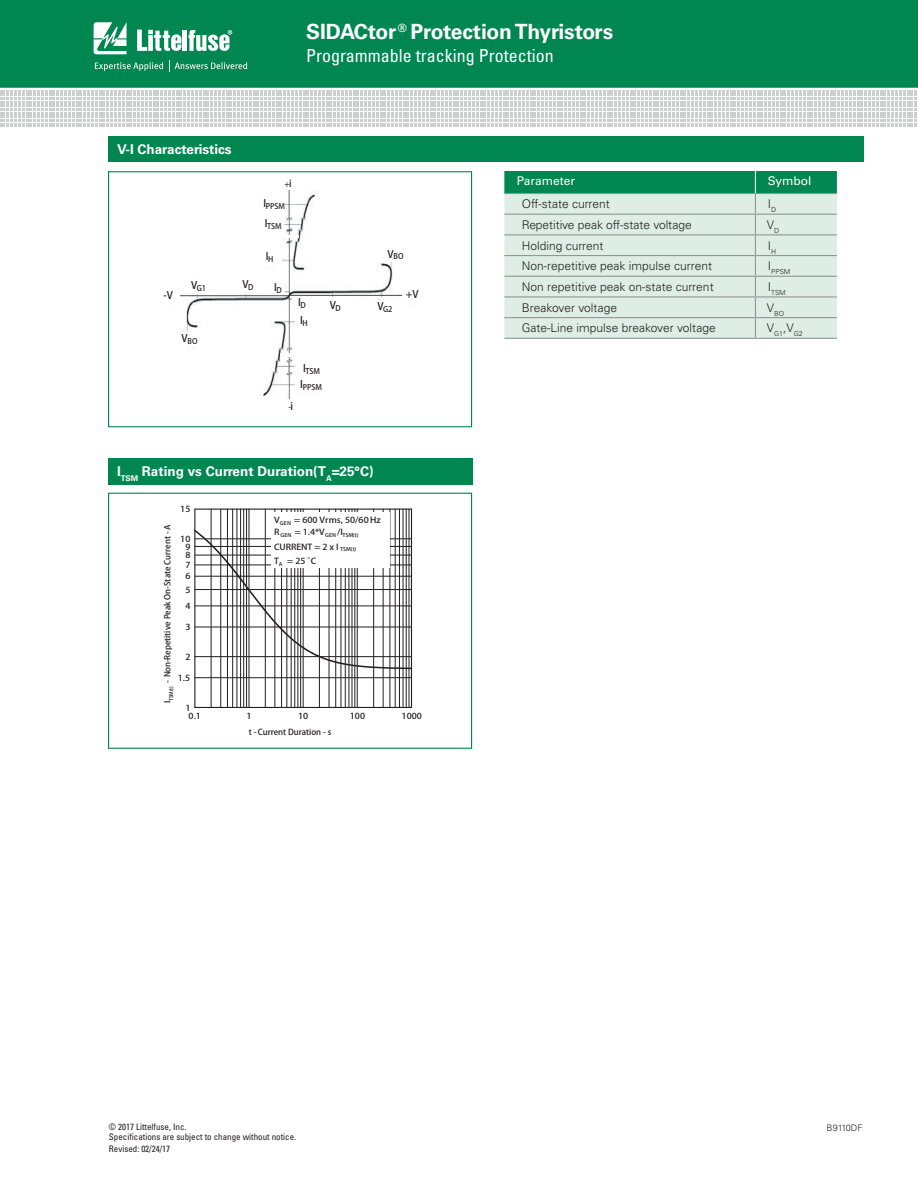
<style>
.page{position:relative;width:918px;height:1188px;background:#fff}
.page>*{position:absolute;margin:0;border:0;box-sizing:border-box;transform-origin:0 0}
.t1{font:700 21px "Univers LT Std";letter-spacing:-.015em;color:#fff}
.t2{font:condensed 18px "Univers LT Std";color:#fff}
.t3{font:700 13.5px "Univers LT Std";color:#fff}
.t4{font:300 12px "Univers LT Std";color:#231f20}
.t5{font:12px "Univers LT Std";color:#fff}
.t6{font:10.35px "Helvetica";color:#231f20;scale:.96 1}
.t7{font:condensed 9px/10.5px "Univers LT Std";color:#231f20}
.t8{font:300 9px "Univers LT Std";color:#231f20}
.t9{font:8.25px "Helvetica Neue Bold G Bpc EUC H";color:#221f21;scale:1.09 1}
.t10{font:8.25px "Helvetica Neue Bold G Bpc EUC H";color:#221f21}
.t11{font:7.8px "Helvetica";color:#231f20;scale:.96 1}
.t12{font:300 7.05px "Univers LT Std";color:#231f20}
.t13{font:5.1px "Helvetica Neue Bold G Bpc EUC H";color:#221f21;scale:1.09 1}
.s1{font-size:9.75px}
.s2{font-size:10.35px}
</style>
<div class="page">
<div style="left:0;top:0;width:918px;height:88px;background:#008751"></div>
<svg style="left:94px;top:22px;width:33px;height:32px"></svg>
<hr style="left:183px;top:30px;width:4px;height:21px;background:#fff">
<svg style="left:188px;top:30px;width:44px;height:21px"></svg>
<svg style="left:137px;top:30px;width:44px;height:21px"></svg>
<svg style="left:95px;top:62px;width:68px;height:9px"></svg>
<svg style="left:169px;top:61px;width:78px;height:11px"></svg>
<svg style="left:0;top:90px;width:917px;height:35px"></svg>
<div style="left:108px;top:136px;width:756px;height:26px;background:#008751"></div>
<img style="left:180px;top:190px;width:222px;height:210px">
<div style="left:258px;top:217px;width:26px;height:14px;background:#fff"></div>
<div style="left:257px;top:231px;width:25px;height:14px;background:#fff"></div>
<div style="left:295px;top:314px;width:26px;height:14px;background:#fff"></div>
<div style="left:259px;top:197px;width:26px;height:14px;background:#fff"></div>
<div style="left:296px;top:378px;width:26px;height:14px;background:#fff"></div>
<div style="left:297px;top:362px;width:25px;height:14px;background:#fff"></div>
<div style="left:295px;top:345px;width:26px;height:16px;background:#fff"></div>
<div style="left:184px;top:279px;width:26px;height:14px;background:#fff"></div>
<div style="left:381px;top:247px;width:26px;height:15px;background:#fff"></div>
<div style="left:175px;top:332px;width:26px;height:15px;background:#fff"></div>
<div style="left:370px;top:300px;width:26px;height:14px;background:#fff"></div>
<div style="left:233px;top:278px;width:26px;height:14px;background:#fff"></div>
<svg style="left:282px;top:236px;width:16px;height:2px"></svg>
<hr style="left:281px;top:353px;width:15px;height:3px;background:#fff">
<div style="left:292px;top:296px;width:22px;height:14px;background:#fff"></div>
<div style="left:263px;top:281px;width:21px;height:14px;background:#fff"></div>
<div style="left:326px;top:299px;width:21px;height:14px;background:#fff"></div>
<div style="left:257px;top:250px;width:25px;height:15px;background:#fff"></div>
<div style="left:108px;top:171px;width:364px;height:256px;border:1px solid #008751"></div>
<svg style="left:504px;top:171px;width:333px;height:167px;background:#bddbce"></svg>
<hr style="left:504px;top:338px;width:251px;height:1px;background:#939598">
<hr style="left:755px;top:338px;width:82px;height:1px;background:#939598">
<div style="left:108px;top:458px;width:364px;height:27px;background:#008751"></div>
<hr style="left:249px;top:509px;width:1px;height:198px;background:#221f21">
<hr style="left:303px;top:509px;width:1px;height:198px;background:#221f21">
<hr style="left:357px;top:509px;width:1px;height:198px;background:#221f21">
<hr style="left:211px;top:509px;width:1px;height:198px;background:#221f21">
<hr style="left:220px;top:509px;width:1px;height:198px;background:#221f21">
<hr style="left:227px;top:509px;width:1px;height:198px;background:#221f21">
<hr style="left:232px;top:509px;width:1px;height:198px;background:#221f21">
<hr style="left:237px;top:509px;width:1px;height:198px;background:#221f21">
<hr style="left:240px;top:509px;width:1px;height:198px;background:#221f21">
<hr style="left:243px;top:509px;width:1px;height:198px;background:#221f21">
<hr style="left:246px;top:509px;width:1px;height:198px;background:#221f21">
<hr style="left:265px;top:509px;width:1px;height:198px;background:#221f21">
<hr style="left:275px;top:509px;width:1px;height:198px;background:#221f21">
<hr style="left:281px;top:509px;width:1px;height:198px;background:#221f21">
<hr style="left:287px;top:509px;width:1px;height:198px;background:#221f21">
<hr style="left:291px;top:509px;width:1px;height:198px;background:#221f21">
<hr style="left:295px;top:509px;width:1px;height:198px;background:#221f21">
<hr style="left:298px;top:509px;width:1px;height:198px;background:#221f21">
<hr style="left:300px;top:509px;width:1px;height:198px;background:#221f21">
<hr style="left:319px;top:509px;width:1px;height:198px;background:#221f21">
<hr style="left:329px;top:509px;width:1px;height:198px;background:#221f21">
<hr style="left:335px;top:509px;width:1px;height:198px;background:#221f21">
<hr style="left:341px;top:509px;width:1px;height:198px;background:#221f21">
<hr style="left:345px;top:509px;width:1px;height:198px;background:#221f21">
<hr style="left:349px;top:509px;width:1px;height:198px;background:#221f21">
<hr style="left:352px;top:509px;width:1px;height:198px;background:#221f21">
<hr style="left:355px;top:509px;width:1px;height:198px;background:#221f21">
<hr style="left:373px;top:509px;width:1px;height:198px;background:#221f21">
<hr style="left:383px;top:509px;width:1px;height:198px;background:#221f21">
<hr style="left:390px;top:509px;width:1px;height:198px;background:#221f21">
<hr style="left:395px;top:509px;width:1px;height:198px;background:#221f21">
<hr style="left:399px;top:509px;width:1px;height:198px;background:#221f21">
<hr style="left:403px;top:509px;width:1px;height:198px;background:#221f21">
<hr style="left:406px;top:509px;width:1px;height:198px;background:#221f21">
<hr style="left:409px;top:509px;width:1px;height:198px;background:#221f21">
<hr style="left:195px;top:707px;width:217px;height:1px;background:#221f21">
<hr style="left:195px;top:509px;width:217px;height:1px;background:#221f21">
<hr style="left:195px;top:677px;width:217px;height:1px;background:#221f21">
<hr style="left:194px;top:509px;width:1px;height:198px;background:#221f21">
<hr style="left:411px;top:509px;width:1px;height:198px;background:#221f21">
<div style="left:271px;top:512px;width:119px;height:56px;background:#fff"></div>
<div style="left:108px;top:493px;width:364px;height:256px;border:1px solid #008751"></div>
<svg style="left:194px;top:528px;width:219px;height:142px"></svg>
<h1 class="t1" style="left:306px;top:19px;width:309px">SIDACtor <sup>®</sup> Protection Thyristors</h1>
<p class="t3" style="left:117px;top:141px;width:116px">V-I Characteristics</p>
<h2 class="t2" style="left:306px;top:45px;width:249px">Programmable tracking Protection</h2>
<p class="t11" style="left:285px;top:180px;width:9px">+<span class="s1">i</span></p>
<p class="t11" style="left:263px;top:201px;width:24px"><sup>I</sup>PPSM</p>
<p class="t11" style="left:265px;top:222px;width:19px"><sup>I</sup>TSM</p>
<p class="t6" style="left:266px;top:250px;width:9px">I<sub>H</sub></p>
<p class="t11" style="left:387px;top:252px;width:18px"><sup>V</sup>BO</p>
<p class="t6" style="left:243px;top:278px;width:13px">V<sub>D</sub></p>
<p class="t11" style="left:191px;top:283px;width:17px"><sup>V</sup>G1</p>
<p class="t6" style="left:274px;top:281px;width:9px">I<sub>D</sub></p>
<p class="t6" style="left:163px;top:289px;width:11px">-V</p>
<p class="t6" style="left:406px;top:288px;width:15px">+V</p>
<p class="t6" style="left:298px;top:296px;width:9px">I<sub>D</sub></p>
<p class="t6" style="left:330px;top:299px;width:13px">V<sub>D</sub></p>
<p class="t11" style="left:377px;top:305px;width:17px"><sup>V</sup>G2</p>
<p class="t11" style="left:181px;top:337px;width:18px"><sup>V</sup>BO</p>
<p class="t6" style="left:300px;top:314px;width:9px">I<sub>H</sub></p>
<p class="t11" style="left:288px;top:402px;width:7px">-<span class="s2">i</span></p>
<p class="t11" style="left:303px;top:366px;width:19px"><sup>I</sup>TSM</p>
<p class="t11" style="left:300px;top:382px;width:24px"><sup>I</sup>PPSM</p>
<p class="t3" style="left:117px;top:464px;width:258px">I<sub>TSM</sub> Rating vs Current Duration(T<sub>A</sub>=25°C)</p>
<p class="t9" style="left:180px;top:504px;width:11px">15</p>
<p class="t10" style="left:163px;top:703px;width:180px;rotate:-90deg">I<sub>TSM(t)</sub> - Non-Repetitive Peak On-State Current - A</p>
<p class="t9" style="left:180px;top:534px;width:11px">10</p>
<p class="t9" style="left:185px;top:542px;width:6px">9</p>
<p class="t9" style="left:185px;top:550px;width:6px">8</p>
<p class="t9" style="left:185px;top:560px;width:6px">7</p>
<p class="t9" style="left:185px;top:571px;width:6px">6</p>
<p class="t9" style="left:185px;top:585px;width:6px">5</p>
<p class="t9" style="left:185px;top:601px;width:6px">4</p>
<p class="t9" style="left:185px;top:622px;width:6px">3</p>
<p class="t9" style="left:185px;top:652px;width:6px">2</p>
<p class="t9" style="left:178px;top:673px;width:13px">1.5</p>
<p class="t9" style="left:185px;top:703px;width:6px">1</p>
<p class="t9" style="left:274px;top:515px;width:99px">V<sub>GEN</sub> = 600 Vrms, 50/60Hz</p>
<p class="t13" style="left:274px;top:532px;width:79px"><sup>R</sup> GEN <sup>=</sup> <sup>1.4*V</sup>GEN <sup>/I</sup>TSM(t)</p>
<p class="t9" style="left:274px;top:556px;width:40px">T<sub>A</sub> = 25 C</p>
<p class="t9" style="left:274px;top:542px;width:77px">CURRENT = 2 x I <sub>TSM(t)</sub></p>
<p class="t9" style="left:189px;top:712px;width:13px">0.1</p>
<p class="t9" style="left:246px;top:712px;width:6px">1</p>
<p class="t9" style="left:298px;top:712px;width:11px">10</p>
<p class="t9" style="left:350px;top:712px;width:16px">100</p>
<p class="t9" style="left:402px;top:712px;width:20px">1000</p>
<p class="t10" style="left:249px;top:727px;width:84px">t - Current Duration - s</p>
<p class="t5" style="left:517px;top:174px;width:60px">Parameter</p>
<p class="t5" style="left:768px;top:174px;width:45px">Symbol</p>
<p class="t4" style="left:522px;top:197px;width:90px">Off-state current</p>
<p class="t4" style="left:768px;top:197px;width:10px">I<sub>D</sub></p>
<p class="t4" style="left:522px;top:217px;width:172px">Repetitive peak off-state voltage</p>
<p class="t4" style="left:767px;top:217px;width:14px">V<sub>D</sub></p>
<p class="t4" style="left:522px;top:238px;width:83px">Holding current</p>
<p class="t4" style="left:768px;top:238px;width:10px">I<sub>H</sub></p>
<p class="t4" style="left:522px;top:259px;width:192px">Non-repetitive peak impulse current</p>
<p class="t12" style="left:768px;top:267px;width:24px"><sup>I</sup>PPSM</p>
<p class="t4" style="left:522px;top:279px;width:193px">Non repetitive peak on-state current</p>
<p class="t12" style="left:768px;top:288px;width:20px"><sup>I</sup>TSM</p>
<p class="t4" style="left:522px;top:300px;width:97px">Breakover voltage</p>
<p class="t12" style="left:767px;top:309px;width:19px"><sup>V</sup>BO</p>
<p class="t4" style="left:522px;top:321px;width:196px">Gate-Line impulse breakover voltage</p>
<p class="t12" style="left:767px;top:330px;width:37px"><sup>V</sup>G1<sup>,V</sup>G2</p>
<p class="t7" style="left:109px;top:1121px;width:189px">© 2017 Littelfuse, Inc.<br>Specifications are subject to change without notice.</p>
<p class="t7" style="left:109px;top:1143px;width:63px">Revised: 02/24/17</p>
<p class="t8" style="left:827px;top:1122px;width:37px">B9110DF</p>
</div>
